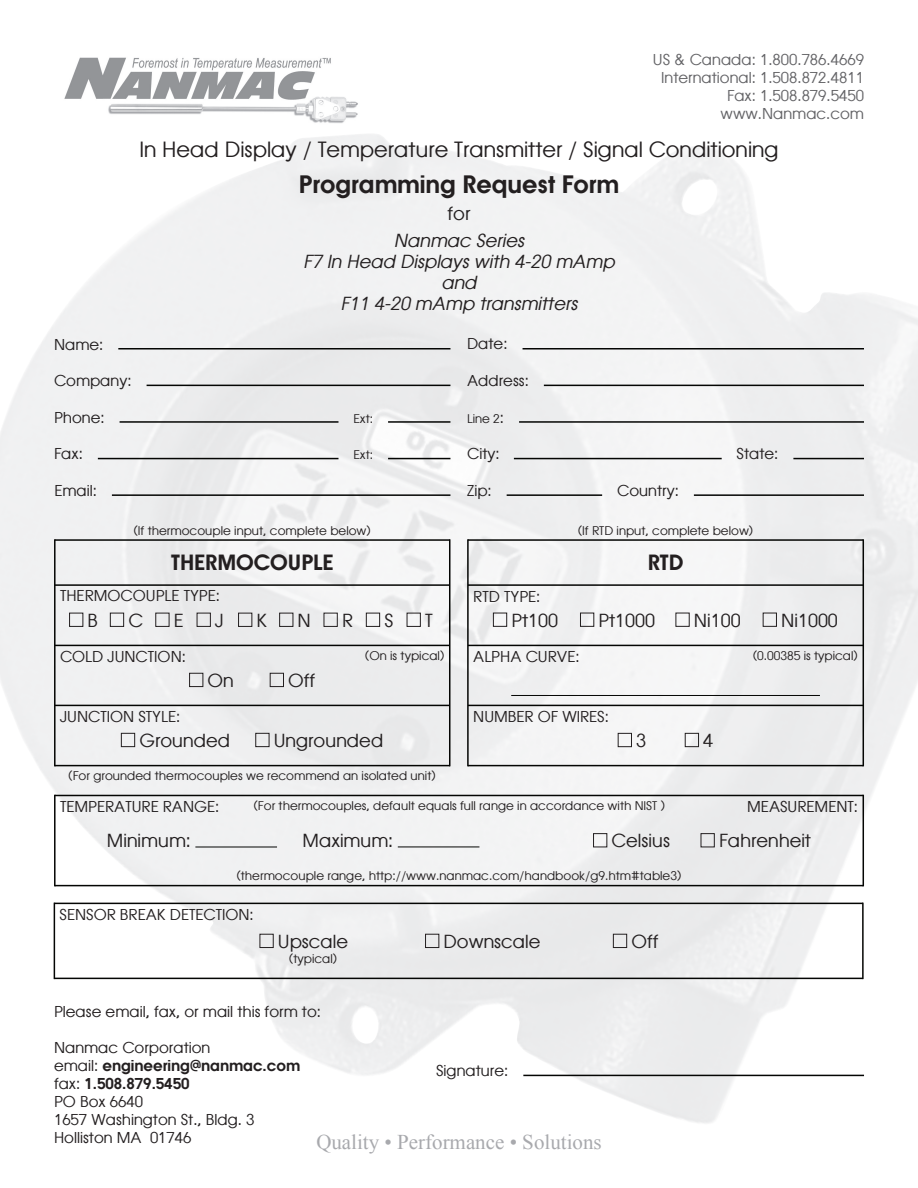
<style>
.page{position:relative;width:918px;height:1188px;background:#fff}
.page>*{position:absolute;margin:0;border:0;box-sizing:border-box;transform-origin:0 0}
.t1{font:600 24px "Atlanta";color:#231f20}
.t2{font:21px "Atlanta";color:#231f20}
.t3{font:21px "Times New Roman";color:#a8a9ad}
.t4{font:600 21px "Atlanta";color:#231f20}
.t5{font:18px "Atlanta";color:#231f20}
.t6{font:italic 18px/21px "Atlanta";color:#231f20;text-align:center}
.t7{font:15px/18px "Atlanta";color:#231f20}
.t8{font:15px/18px "Atlanta";color:#636366;text-align:right}
.t9{font:12px "Atlanta";color:#231f20}
.s1{font-size:15px}
.s2{font-weight:600}
</style>
<div class="page">
<img style="left:0;top:134px;width:918px;height:989px">
<hr style="left:118px;top:348px;width:332px;height:2px;background:#040503">
<hr style="left:147px;top:385px;width:303px;height:1px;background:#040503">
<hr style="left:120px;top:421px;width:219px;height:2px;background:#040503">
<hr style="left:98px;top:458px;width:241px;height:1px;background:#040503">
<hr style="left:523px;top:348px;width:341px;height:2px;background:#040503">
<hr style="left:544px;top:385px;width:320px;height:1px;background:#040503">
<hr style="left:519px;top:421px;width:345px;height:2px;background:#040503">
<hr style="left:793px;top:458px;width:71px;height:1px;background:#040503">
<hr style="left:514px;top:458px;width:208px;height:1px;background:#040503">
<hr style="left:694px;top:494px;width:170px;height:2px;background:#040503">
<hr style="left:55px;top:539px;width:395px;height:2px;background:#040503">
<hr style="left:863px;top:539px;width:1px;height:227px;background:#040503">
<hr style="left:54px;top:539px;width:2px;height:227px;background:#040503">
<hr style="left:55px;top:584px;width:395px;height:2px;background:#040503">
<hr style="left:55px;top:645px;width:395px;height:1px;background:#040503">
<hr style="left:55px;top:705px;width:395px;height:1px;background:#040503">
<hr style="left:468px;top:539px;width:395px;height:2px;background:#040503">
<hr style="left:468px;top:584px;width:395px;height:2px;background:#040503">
<hr style="left:468px;top:645px;width:395px;height:1px;background:#040503">
<hr style="left:468px;top:705px;width:395px;height:1px;background:#040503">
<hr style="left:511px;top:695px;width:309px;height:1px;background:#040503">
<hr style="left:55px;top:765px;width:395px;height:1px;background:#040503">
<hr style="left:468px;top:765px;width:395px;height:1px;background:#040503">
<hr style="left:863px;top:795px;width:1px;height:91px;background:#040503">
<hr style="left:54px;top:795px;width:2px;height:91px;background:#040503">
<hr style="left:55px;top:795px;width:808px;height:1px;background:#040503">
<hr style="left:55px;top:885px;width:808px;height:1px;background:#040503">
<hr style="left:195px;top:847px;width:82px;height:1px;background:#040503">
<hr style="left:398px;top:847px;width:81px;height:1px;background:#040503">
<hr style="left:507px;top:494px;width:95px;height:2px;background:#040503">
<hr style="left:112px;top:494px;width:338px;height:2px;background:#040503">
<hr style="left:388px;top:421px;width:62px;height:2px;background:#040503">
<hr style="left:388px;top:458px;width:62px;height:1px;background:#040503">
<img style="left:64px;top:57px;width:294px;height:66px">
<hr style="left:523px;top:1075px;width:341px;height:1px;background:#040503">
<div style="left:69px;top:613px;width:14px;height:14px;border:1px solid #231f20"></div>
<div style="left:110px;top:613px;width:14px;height:14px;border:1px solid #231f20"></div>
<div style="left:156px;top:613px;width:13px;height:14px;border:1px solid #231f20"></div>
<div style="left:197px;top:613px;width:14px;height:14px;border:1px solid #231f20"></div>
<div style="left:238px;top:613px;width:14px;height:14px;border:1px solid #231f20"></div>
<div style="left:279px;top:613px;width:14px;height:14px;border:1px solid #231f20"></div>
<div style="left:324px;top:613px;width:13px;height:14px;border:1px solid #231f20"></div>
<div style="left:366px;top:613px;width:14px;height:14px;border:1px solid #231f20"></div>
<div style="left:407px;top:613px;width:14px;height:14px;border:1px solid #231f20"></div>
<div style="left:493px;top:613px;width:14px;height:14px;border:1px solid #231f20"></div>
<div style="left:580px;top:613px;width:14px;height:14px;border:1px solid #231f20"></div>
<div style="left:676px;top:613px;width:13px;height:14px;border:1px solid #231f20"></div>
<div style="left:763px;top:613px;width:14px;height:14px;border:1px solid #231f20"></div>
<div style="left:189px;top:673px;width:14px;height:14px;border:1px solid #231f20"></div>
<div style="left:270px;top:673px;width:14px;height:14px;border:1px solid #231f20"></div>
<div style="left:121px;top:733px;width:14px;height:14px;border:1px solid #231f20"></div>
<div style="left:256px;top:733px;width:13px;height:14px;border:1px solid #231f20"></div>
<div style="left:618px;top:733px;width:14px;height:14px;border:1px solid #231f20"></div>
<div style="left:685px;top:733px;width:14px;height:14px;border:1px solid #231f20"></div>
<div style="left:593px;top:833px;width:14px;height:14px;border:1px solid #231f20"></div>
<div style="left:701px;top:833px;width:14px;height:14px;border:1px solid #231f20"></div>
<div style="left:260px;top:934px;width:13px;height:14px;border:1px solid #231f20"></div>
<div style="left:425px;top:934px;width:14px;height:14px;border:1px solid #231f20"></div>
<div style="left:613px;top:934px;width:14px;height:14px;border:1px solid #231f20"></div>
<hr style="left:449px;top:539px;width:1px;height:227px;background:#040503">
<hr style="left:467px;top:539px;width:2px;height:227px;background:#040503">
<hr style="left:54px;top:903px;width:809px;height:1px;background:#040503">
<hr style="left:54px;top:978px;width:809px;height:1px;background:#040503">
<hr style="left:862px;top:903px;width:2px;height:76px;background:#040503">
<hr style="left:54px;top:903px;width:1px;height:76px;background:#040503">
<p class="t8" style="left:653px;top:50px;width:213px">US &amp; Canada: 1.800.786.4669<br>International: 1.508.872.4811<br>Fax: 1.508.879.5450 www.Nanmac.com</p>
<p class="t7" style="left:54px;top:334px;width:51px">Name:</p>
<p class="t7" style="left:54px;top:371px;width:79px">Company:</p>
<p class="t7" style="left:54px;top:408px;width:52px">Phone:</p>
<p class="t7" style="left:54px;top:444px;width:30px">Fax:</p>
<p class="t7" style="left:54px;top:481px;width:44px">Email:</p>
<h2 class="t2" style="left:139px;top:135px;width:641px">In Head Display / Temperature Transmitter / Signal Conditioning</h2>
<h1 class="t1" style="left:299px;top:168px;width:322px">Programming Request Form</h1>
<p class="t5" style="left:448px;top:201px;width:24px">for</p>
<p class="t6" style="left:303px;top:230px;width:313px">Nanmac Series<br>F7 In Head Displays with 4-20 mAmp and<br>F11 4-20 mAmp transmitters</p>
<p class="t7" style="left:467px;top:334px;width:42px">Date:</p>
<p class="t9" style="left:354px;top:410px;width:21px">Ext:</p>
<p class="t9" style="left:354px;top:446px;width:21px">Ext:</p>
<p class="t7" style="left:467px;top:371px;width:63px">Address:</p>
<p class="t9" style="left:467px;top:410px;width:38px">Line 2<span class="s1">:</span></p>
<p class="t7" style="left:467px;top:444px;width:34px">City:</p>
<p class="t7" style="left:737px;top:444px;width:43px">State:</p>
<p class="t7" style="left:617px;top:481px;width:63px">Country:</p>
<p class="t7" style="left:467px;top:481px;width:26px">Zip:</p>
<p class="t9" style="left:134px;top:522px;width:239px">(If thermocouple input, complete below)</p>
<p class="t9" style="left:578px;top:522px;width:177px">(If RTD input, complete below)</p>
<h2 class="t4" style="left:171px;top:548px;width:164px">THERMOCOUPLE</h2>
<h2 class="t4" style="left:648px;top:548px;width:37px">RTD</h2>
<p class="t7" style="left:60px;top:586px;width:162px">THERMOCOUPLE TYPE:</p>
<p class="t5" style="left:88px;top:607px;width:12px">B</p>
<p class="t5" style="left:128px;top:607px;width:16px">C</p>
<p class="t5" style="left:174px;top:607px;width:11px">E</p>
<p class="t5" style="left:215px;top:607px;width:10px">J</p>
<p class="t5" style="left:257px;top:607px;width:12px">K</p>
<p class="t5" style="left:298px;top:607px;width:15px">N</p>
<p class="t5" style="left:342px;top:607px;width:12px">R</p>
<p class="t5" style="left:384px;top:607px;width:10px">S</p>
<p class="t5" style="left:425px;top:607px;width:9px">T</p>
<p class="t5" style="left:511px;top:607px;width:48px">Pt100</p>
<p class="t5" style="left:599px;top:607px;width:58px">Pt1000</p>
<p class="t7" style="left:473px;top:586px;width:69px">RTD TYPE:</p>
<p class="t5" style="left:694px;top:607px;width:48px">Ni100</p>
<p class="t5" style="left:781px;top:607px;width:58px">Ni1000</p>
<p class="t7" style="left:60px;top:647px;width:127px">COLD JUNCTION:</p>
<p class="t5" style="left:208px;top:667px;width:28px">On</p>
<p class="t5" style="left:288px;top:667px;width:28px">Off</p>
<p class="t9" style="left:365px;top:647px;width:81px">(On is typical)</p>
<p class="t7" style="left:473px;top:647px;width:108px">ALPHA CURVE:</p>
<p class="t9" style="left:753px;top:647px;width:107px">(0.00385 is typical)</p>
<p class="t7" style="left:60px;top:707px;width:122px">JUNCTION STYLE:</p>
<p class="t5" style="left:139px;top:727px;width:92px">Grounded</p>
<p class="t5" style="left:274px;top:727px;width:111px">Ungrounded</p>
<p class="t9" style="left:68px;top:767px;width:369px">(For grounded thermocouples we recommend an isolated unit)</p>
<p class="t7" style="left:473px;top:707px;width:137px">NUMBER OF WIRES:</p>
<p class="t5" style="left:636px;top:727px;width:11px">3</p>
<p class="t5" style="left:703px;top:727px;width:11px">4</p>
<p class="t9" style="left:254px;top:797px;width:413px">(For thermocouples, default equals full range in accordance with NIST )</p>
<p class="t5" style="left:612px;top:828px;width:60px">Celsius</p>
<p class="t5" style="left:719px;top:828px;width:94px">Fahrenheit</p>
<p class="t7" style="left:60px;top:797px;width:161px">TEMPERATURE RANGE:</p>
<p class="t7" style="left:747px;top:797px;width:112px">MEASUREMENT:</p>
<p class="t5" style="left:107px;top:828px;width:86px">Minimum:</p>
<p class="t5" style="left:303px;top:828px;width:92px">Maximum:</p>
<p class="t9" style="left:236px;top:867px;width:447px">(thermocouple range, http://www.nanmac.com/handbook/g9.htm#table3)</p>
<p class="t7" style="left:60px;top:905px;width:196px">SENSOR BREAK DETECTION:</p>
<p class="t5" style="left:278px;top:928px;width:72px">Upscale</p>
<p class="t5" style="left:444px;top:928px;width:98px">Downscale</p>
<p class="t5" style="left:631px;top:928px;width:28px">Off</p>
<p class="t9" style="left:289px;top:950px;width:50px">(typical)</p>
<p class="t7" style="left:54px;top:1002px;width:268px">Please email, fax, or mail this form to:</p>
<p class="t7" style="left:54px;top:1038px;width:248px">Nanmac Corporation<br>email: <span class="s2">engineering@nanmac.com </span>fax: <span class="s2">1.508.879.5450<br></span>PO Box 6640<br>1657 Washington St., Bldg. 3<br>Holliston MA 01746</p>
<p class="t7" style="left:436px;top:1061px;width:74px">Signature:</p>
<h2 class="t3" style="left:316px;top:1127px;width:287px">Quality • Performance • Solutions</h2>
</div>
